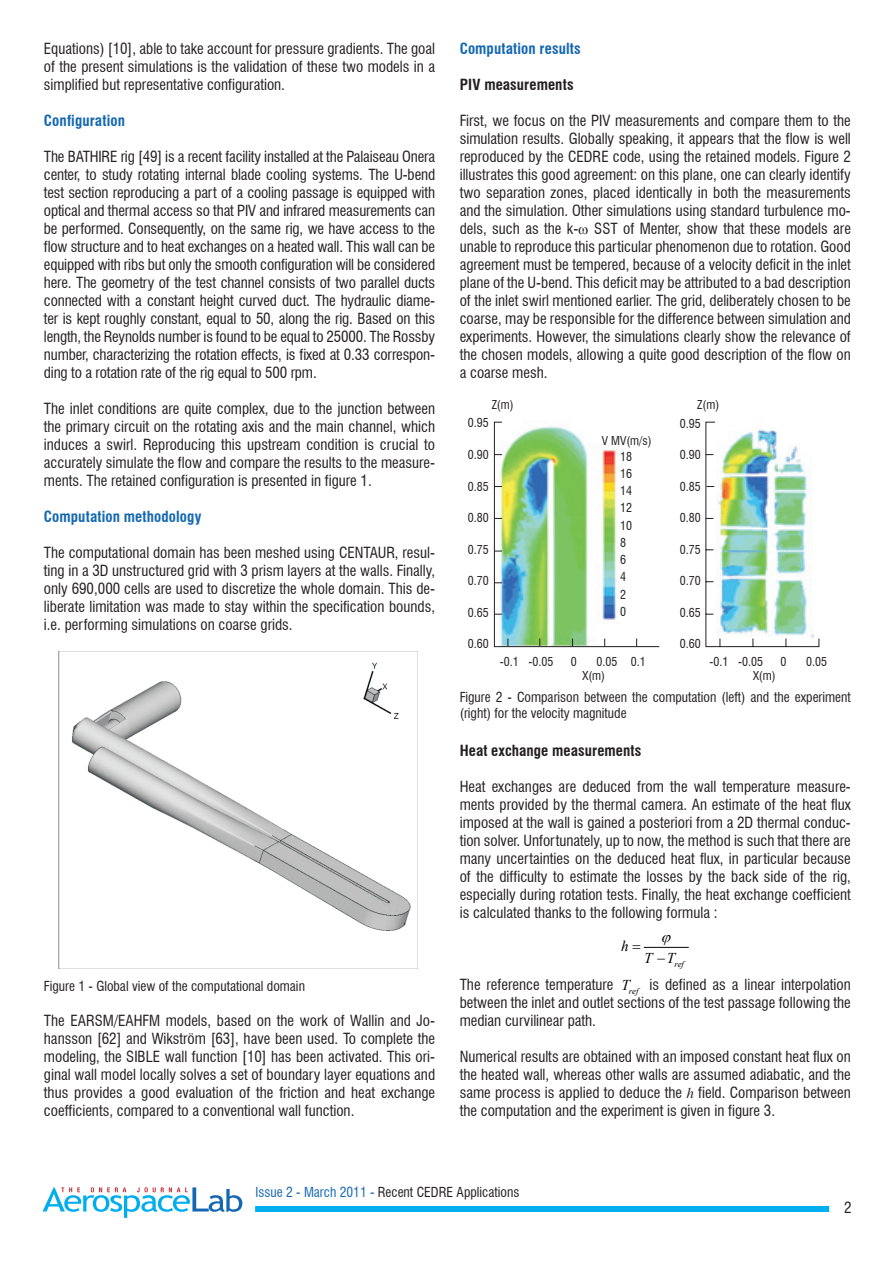
<style>
.page{position:relative;width:893px;height:1263px;background:#fff}
.page>*{position:absolute;margin:0;border:0;box-sizing:border-box;transform-origin:0 0}
.t1{font:condensed 15px/18px "Swiss 721 BT";color:#231f20;text-align:justify}
.t2{font:700 condensed 15px "Swiss 721 BT";letter-spacing:.01em;color:#1468b3}
.t3{font:700 condensed 15px "Swiss 721 BT";letter-spacing:.005em;color:#231f20}
.t4{font:italic 15px "Times New Roman";color:#000}
.t5{font:condensed 13.5px/16.2px "Swiss 721 BT";color:#231f20}
.t6{font:condensed 12px/17.2px "Swiss 721 BT";color:#231f20}
.t7{font:italic 8.7px "Times New Roman";color:#000}
.s1{font-family:"Times New Roman";font-style:italic;font-stretch:normal;color:#000}
.s2{font-family:"Times";font-style:italic;font-stretch:normal}
.s3{color:#1468b3}
</style>
<div class="page">
<div style="left:255px;top:1206px;width:574px;height:6px;background:#00aeef"></div>
<svg style="left:43px;top:1187px;width:199px;height:31px"></svg>
<img style="left:58px;top:651px;width:360px;height:318px">
<svg style="left:494px;top:421px;width:326px;height:226px"></svg>
<hr style="left:644px;top:947px;width:44px;height:1px;background:#000">
<p class="t1" style="left:44px;top:39px;width:393px">Equations) [10], able to take account for pressure gradients. The goal of the present simulations is the validation of these two models in a simplified but representative configuration.</p>
<p class="t2" style="left:44px;top:112px;width:83px">Configuration</p>
<p class="t1" style="left:44px;top:148px;width:393px">The BATHIRE rig [49] is a recent facility installed at the Palaiseau Onera center, to study rotating internal blade cooling systems. The U-bend test section reproducing a part of a cooling passage is equipped with optical and thermal access so that PIV and infrared measurements can be performed. Consequently, on the same rig, we have access to the flow structure and to heat exchanges on a heated wall. This wall can be equipped with ribs but only the smooth configuration will be considered here. The geometry of the test channel consists of two parallel ducts connected with a constant height curved duct. The hydraulic diame&shy;ter is kept roughly constant, equal to 50, along the rig. Based on this length, the Reynolds number is found to be equal to 25000. The Rossby number, characterizing the rotation effects, is fixed at 0.33 correspon&shy;ding to a rotation rate of the rig equal to 500 rpm.</p>
<p class="t1" style="left:44px;top:400px;width:393px">The inlet conditions are quite complex, due to the junction between the primary circuit on the rotating axis and the main channel, which induces a swirl. Reproducing this upstream condition is crucial to accurately simulate the flow and compare the results to the measure&shy;ments. The retained configuration is presented in figure 1.</p>
<p class="t2" style="left:44px;top:508px;width:159px">Computation methodology</p>
<p class="t1" style="left:44px;top:544px;width:393px">The computational domain has been meshed using CENTAUR, resul&shy;ting in a 3D unstructured grid with 3 prism layers at the walls. Finally, only 690,000 cells are used to discretize the whole domain. This de&shy;liberate limitation was made to stay within the specification bounds, i.e. performing simulations on coarse grids.</p>
<p class="t5" style="left:44px;top:977px;width:263px">Figure 1 - Global view of the computational domain</p>
<p class="t1" style="left:44px;top:1012px;width:393px">The EARSM/EAHFM models, based on the work of Wallin and Jo&shy;hansson [62] and Wikström [63], have been used. To complete the modeling, the SIBLE wall function [10] has been activated. This ori&shy;ginal wall model locally solves a set of boundary layer equations and thus provides a good evaluation of the friction and heat exchange coefficients, compared to a conventional wall function.</p>
<p class="t2" style="left:460px;top:40px;width:123px">Computation results</p>
<p class="t3" style="left:460px;top:76px;width:116px">PIV measurements</p>
<p class="t1" style="left:460px;top:112px;width:393px">First, we focus on the PIV measurements and compare them to the simulation results. Globally speaking, it appears that the flow is well reproduced by the CEDRE code, using the retained models. Figure 2 illustrates this good agreement: on this plane, one can clearly identify two separation zones, placed identically in both the measurements and the simulation. Other simulations using standard turbulence mo&shy;dels, such as the k- SST of Menter, show that these models are unable to reproduce this particular phenomenon due to rotation. Good agreement must be tempered, because of a velocity deficit in the inlet plane of the U-bend. This deficit may be attributed to a bad description of the inlet swirl mentioned earlier. The grid, deliberately chosen to be coarse, may be responsible for the difference between simulation and experiments. However, the simulations clearly show the relevance of the chosen models, allowing a quite good description of the flow on a coarse mesh.</p>
<p class="t6" style="left:492px;top:396px;width:23px">Z(m)</p>
<p class="t6" style="left:697px;top:396px;width:23px">Z(m)</p>
<p class="t6" style="left:468px;top:414px;width:22px">0.95</p>
<p class="t6" style="left:468px;top:446px;width:22px">0.90</p>
<p class="t6" style="left:468px;top:477px;width:22px">0.85</p>
<p class="t6" style="left:468px;top:509px;width:22px">0.80</p>
<p class="t6" style="left:468px;top:540px;width:22px">0.75</p>
<p class="t6" style="left:468px;top:572px;width:22px">0.70</p>
<p class="t6" style="left:468px;top:603px;width:22px">0.65</p>
<p class="t6" style="left:468px;top:635px;width:22px">0.60</p>
<p class="t6" style="left:602px;top:432px;width:51px">V MV(m/s)</p>
<p class="t6" style="left:620px;top:448px;width:13px">18<br>16<br>14<br>12<br>10<br>8<br>6<br>4<br>2<br>0</p>
<p class="t6" style="left:680px;top:415px;width:22px">0.95</p>
<p class="t6" style="left:680px;top:446px;width:22px">0.90</p>
<p class="t6" style="left:680px;top:478px;width:22px">0.85</p>
<p class="t6" style="left:680px;top:509px;width:22px">0.80</p>
<p class="t6" style="left:680px;top:541px;width:22px">0.75</p>
<p class="t6" style="left:680px;top:572px;width:22px">0.70</p>
<p class="t6" style="left:680px;top:604px;width:22px">0.65</p>
<p class="t6" style="left:680px;top:635px;width:22px">0.60</p>
<p class="t6" style="left:500px;top:653px;width:55px">-0.1 -0.05</p>
<p class="t6" style="left:571px;top:653px;width:7px">0</p>
<p class="t6" style="left:582px;top:654px;width:65px;line-height:14.4px;text-indent:14px">0.05 0.1<br>X(m)</p>
<p class="t6" style="left:710px;top:653px;width:55px">-0.1 -0.05</p>
<p class="t6" style="left:781px;top:653px;width:7px">0</p>
<p class="t6" style="left:806px;top:653px;width:22px">0.05</p>
<p class="t6" style="left:753px;top:667px;width:24px">X(m)</p>
<p class="t5" style="left:460px;top:689px;width:393px">Figure 2 - Comparison between the computation (left) and the experiment (right) for the velocity magnitude</p>
<p class="t3" style="left:460px;top:742px;width:183px">Heat exchange measurements</p>
<p class="t1" style="left:460px;top:778px;width:393px">Heat exchanges are deduced from the wall temperature measure&shy;ments provided by the thermal camera. An estimate of the heat flux imposed at the wall is gained a posteriori from a 2D thermal conduc&shy;tion solver. Unfortunately, up to now, the method is such that there are many uncertainties on the deduced heat flux, in particular because of the difficulty to estimate the losses by the back side of the rig, especially during rotation tests. Finally, the heat exchange coefficient is calculated thanks to the following formula :</p>
<p class="t7" style="left:674px;top:958px;width:11px">ref</p>
<p class="t4" style="left:621px;top:936px;width:9px">h</p>
<p class="t4" style="left:644px;top:947px;width:33px">T T</p>
<p class="t1" style="left:460px;top:976px;width:393px">The reference temperature <span class="s1">T</span><sub>ref</sub> is defined as a linear interpolation between the inlet and outlet sections of the test passage following the median curvilinear path.</p>
<p class="t1" style="left:460px;top:1048px;width:393px">Numerical results are obtained with an imposed constant heat flux on the heated wall, whereas other walls are assumed adiabatic, and the same process is applied to deduce the <span class="s2">h</span> field. Comparison between the computation and the experiment is given in figure 3.</p>
<p class="t5" style="left:255px;top:1184px;width:265px"><span class="s3">Issue 2 - March 2011 -</span> Recent CEDRE Applications</p>
<p class="t1" style="left:844px;top:1198px;width:9px">2</p>
</div>
